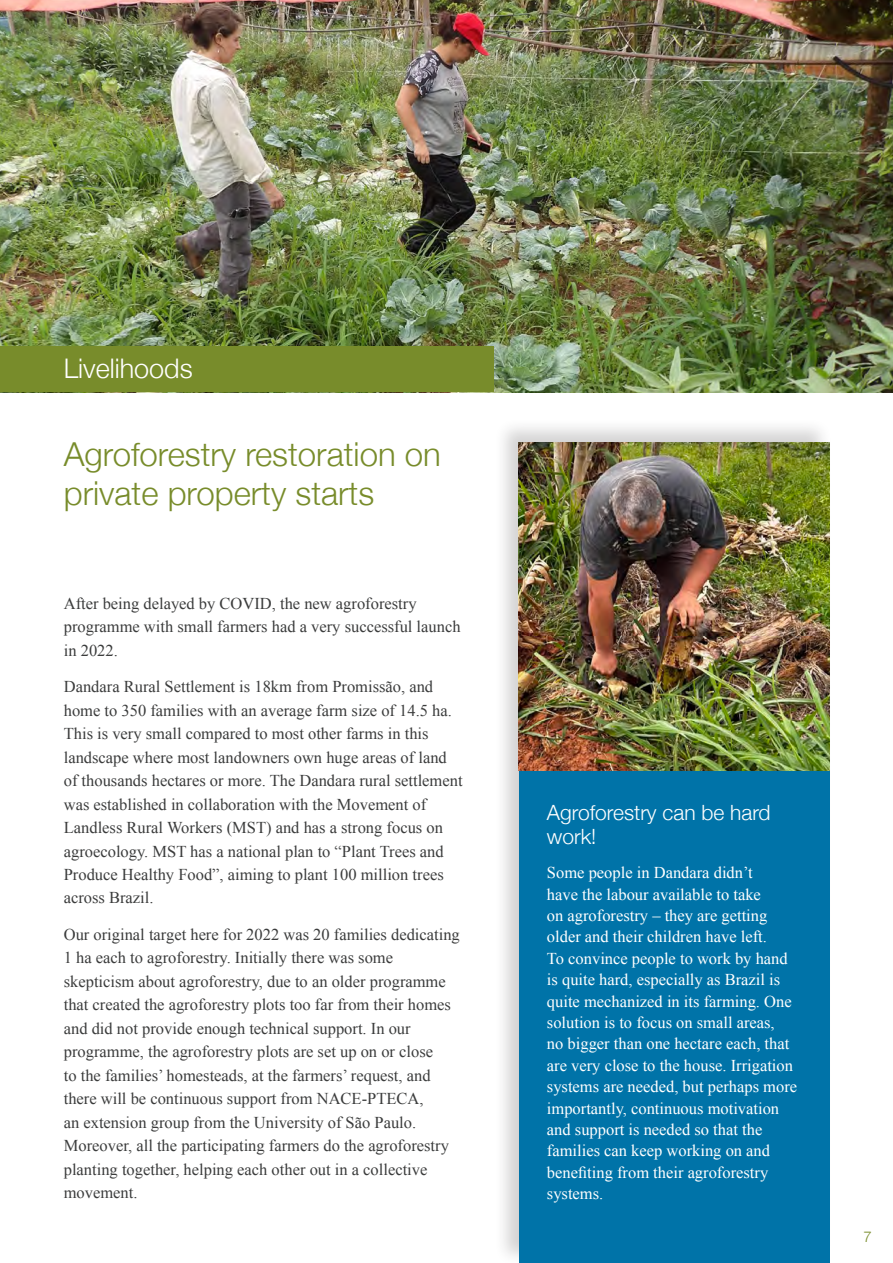
<style>
.page{position:relative;width:893px;height:1263px;background:#fff}
.page>*{position:absolute;margin:0;border:0;box-sizing:border-box;transform-origin:0 0}
.intro_white{font:300 33px/39px "Helvetica Neue";color:#788c2b}
.location_title{font:300 27px "Helvetica Neue";color:#fff}
.intro_white-2{font:300 21px/24.5px "Helvetica Neue";color:#fff}
.body_black{font:16.5px/23.5px "Times New Roman";color:#3b3c3c}
.body_white{font:16.5px/21.5px "Times New Roman";color:#fff}
.t1{font:300 15px "Helvetica Neue";color:#788c2b}
</style>
<div class="page">
<img style="left:0;top:0;width:893px;height:392px">
<div style="left:0;top:347px;width:493px;height:45px;background:#788c2b"></div>
<div style="left:494px;top:418px;width:339px;height:845px;background:#231f20;opacity:.2"></div>
<div style="left:519px;top:442px;width:310px;height:821px;background:#0073a8"></div>
<img style="left:519px;top:442px;width:310px;height:329px">
<p class="location_title" style="left:64px;top:347px;width:131px">Livelihoods</p>
<p class="intro_white" style="left:64px;top:432px;width:379px">Agroforestry restoration on private property starts</p>
<p class="body_black" style="left:64px;top:591px;width:398px">After being delayed by COVID, the new agroforestry programme with small farmers had a very successful launch in 2022.</p>
<p class="body_black" style="left:64px;top:674px;width:400px">Dandara Rural Settlement is 18km from Promissão, and home to 350 families with an average farm size of 14.5 ha.<br>This is very small compared to most other farms in this landscape where most landowners own huge areas of land of thousands hectares or more. The Dandara rural settlement was established in collaboration with the Movement of Landless Rural Workers (MST) and has a strong focus on agroecology. MST has a national plan to “Plant Trees and Produce Healthy Food”, aiming to plant 100 million trees across Brazil.</p>
<p class="body_black" style="left:64px;top:922px;width:398px">Our original target here for 2022 was 20 families dedicating 1 ha each to agroforestry. Initially there was some skepticism about agroforestry, due to an older programme that created the agroforestry plots too far from their homes and did not provide enough technical support. In our programme, the agroforestry plots are set up on or close<br>to the families’ homesteads, at the farmers’ request, and there will be continuous support from NACE-PTECA,<br>an extension group from the University of São Paulo.<br>Moreover, all the participating farmers do the agroforestry planting together, helping each other out in a collective movement.</p>
<p class="intro_white-2" style="left:547px;top:798px;width:225px">Agroforestry can be hard work!</p>
<p class="body_white" style="left:547px;top:862px;width:252px">Some people in Dandara didn’t<br>have the labour available to take<br>on agroforestry – they are getting older and their children have left.<br>To convince people to work by hand is quite hard, especially as Brazil is quite mechanized in its farming. One solution is to focus on small areas,<br>no bigger than one hectare each, that are very close to the house. Irrigation systems are needed, but perhaps more importantly, continuous motivation and support is needed so that the families can keep working on and benefiting from their agroforestry systems.</p>
<p class="t1" style="left:863px;top:1224px;width:10px">7</p>
</div>
